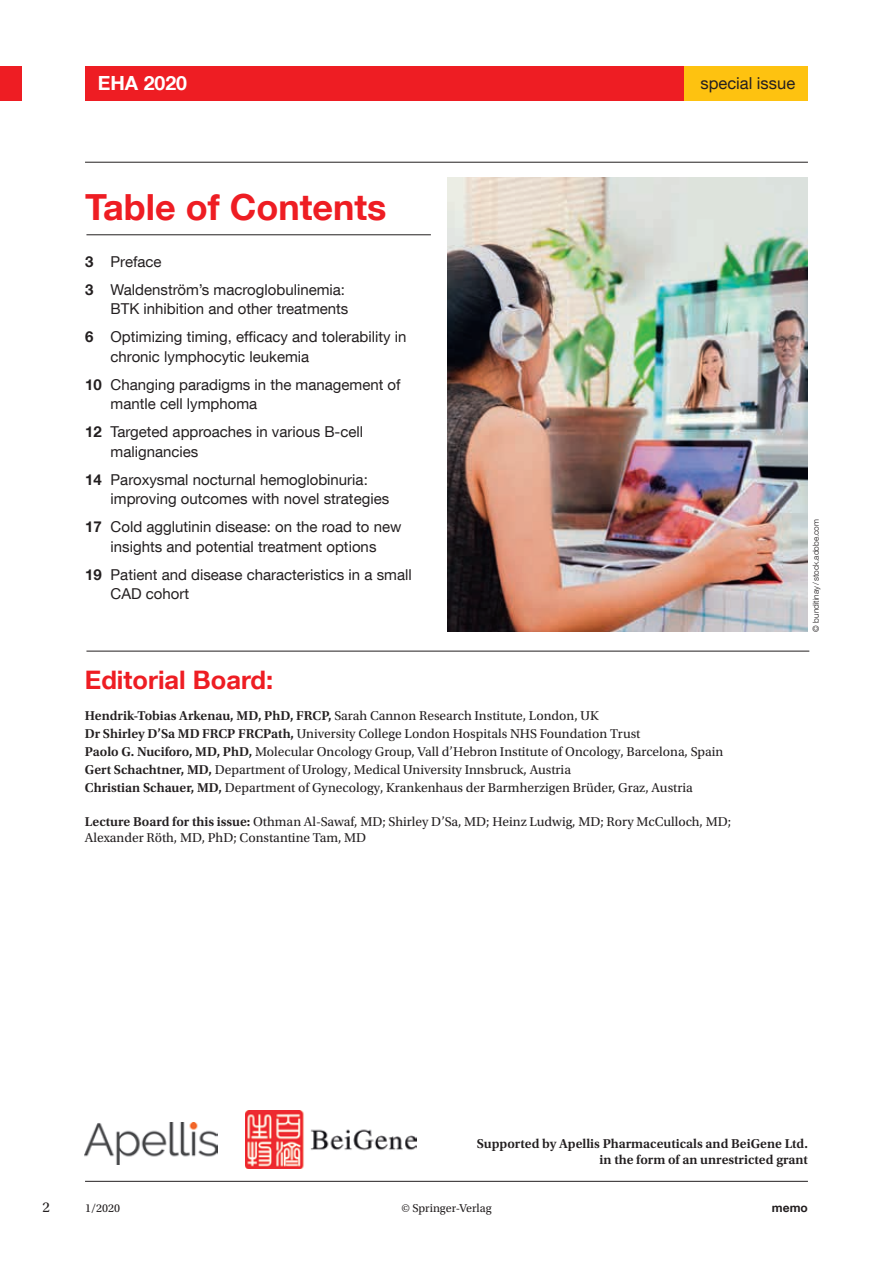
<style>
.page{position:relative;width:893px;height:1263px;background:#fff}
.page>*{position:absolute;margin:0;border:0;box-sizing:border-box;transform-origin:0 0}
.titel_inhalt{font:700 36px "Helvetica Neue LT Com";color:#ee1d23}
.HL1_headline{font:700 25.5px "Helvetica Neue LT Com";color:#ee1d23}
.KolTitl_Rubrik{font:700 19.5px "Helvetica Neue LT Com";color:#fff}
.t1{font:16.5px "Helvetica Neue LT Com";color:#231f20}
.headline{font:15px/19.5px "Helvetica Neue LT Com";color:#231f20}
.t2{font:15px "Utopia Std";color:#231f20}
.BDY_body{font:13.5px/16.2px "Utopia Std";color:#231f20}
.BDY_body-2{font:600 13.5px/16.5px "Utopia Std";color:#231f20;text-align:right}
.t3{font:12px "Utopia Std";color:#231f20}
.t4{font:700 12px "Helvetica Neue LT Com";color:#231f20}
.PCR_picturecredit{font:300 8.25px "Helvetica Neue LT Com";color:#231f20}
.s1{font-weight:700}
.s2{font-weight:600}
</style>
<div class="page">
<div style="left:0;top:66px;width:21px;height:34px;background:#ee1d23"></div>
<hr style="left:85px;top:162px;width:723px;height:1px;background:#231f20">
<hr style="left:85px;top:1181px;width:723px;height:1px;background:#231f20">
<div style="left:85px;top:66px;width:723px;height:34px;background:#ee1d23"></div>
<div style="left:685px;top:66px;width:123px;height:34px;background:#fec210"></div>
<hr style="left:86px;top:235px;width:345px;height:1px;background:#231f20">
<hr style="left:86px;top:651px;width:723px;height:1px;background:#231f20">
<img style="left:448px;top:178px;width:360px;height:453px">
<img style="left:245px;top:1111px;width:172px;height:58px">
<img style="left:85px;top:1122px;width:132px;height:42px">
<p class="KolTitl_Rubrik" style="left:98px;top:71px;width:91px">EHA 2020</p>
<p class="t1" style="left:700px;top:73px;width:96px">special issue</p>
<p class="titel_inhalt" style="left:85px;top:184px;width:303px">Table of Contents</p>
<p class="headline" style="left:85px;top:251px;width:78px"><span class="s1">3</span> Preface</p>
<p class="headline" style="left:85px;top:279px;width:265px;text-align:right"><span class="s1">3</span> Waldenström’s macroglobulinemia:<br>BTK inhibition and other treatments</p>
<p class="headline" style="left:111px;top:327px;width:297px;text-indent:-26px"><span class="s1">6</span> Optimizing timing, efficacy and tolerability in chronic lymphocytic leukemia</p>
<p class="headline" style="left:111px;top:374px;width:292px;text-indent:-26px"><span class="s1">10</span> Changing paradigms in the management of mantle cell lymphoma</p>
<p class="headline" style="left:111px;top:422px;width:254px;text-indent:-26px"><span class="s1">12</span> Targeted approaches in various B-cell malignancies</p>
<p class="headline" style="left:111px;top:469px;width:280px;text-indent:-26px"><span class="s1">14</span> Paroxysmal nocturnal hemoglobinuria: improving outcomes with novel strategies</p>
<p class="headline" style="left:85px;top:517px;width:318px;text-align:center"><span class="s1">17</span> Cold agglutinin disease: on the road to new insights and potential treatment options</p>
<p class="headline" style="left:111px;top:564px;width:303px;text-indent:-26px"><span class="s1">19</span> Patient and disease characteristics in a small<br>CAD cohort</p>
<p class="HL1_headline" style="left:85px;top:664px;width:190px">Editorial Board:</p>
<p class="BDY_body" style="left:85px;top:708px;width:515px"><span class="s2">Hendrik-Tobias Arkenau, MD, PhD, FRCP,</span> Sarah Cannon Research Institute, London, UK</p>
<p class="BDY_body" style="left:85px;top:726px;width:557px"><span class="s2">Dr Shirley D’Sa MD FRCP FRCPath,</span> University College London Hospitals NHS Foundation Trust</p>
<p class="BDY_body" style="left:85px;top:744px;width:640px"><span class="s2">Paolo G. Nuciforo, MD, PhD,</span> Molecular Oncology Group, Vall d’Hebron Institute of Oncology, Barcelona, Spain</p>
<p class="BDY_body" style="left:85px;top:762px;width:488px"><span class="s2">Gert Schachtner, MD,</span> Department of Urology, Medical University Innsbruck, Austria</p>
<p class="BDY_body" style="left:85px;top:780px;width:610px"><span class="s2">Christian Schauer, MD,</span> Department of Gynecology, Krankenhaus der Barmherzigen Brüder, Graz, Austria</p>
<p class="BDY_body" style="left:85px;top:814px;width:648px"><span class="s2">Lecture Board for this issue:</span> Othman Al-Sawaf, MD; Shirley D’Sa, MD; Heinz Ludwig, MD; Rory McCulloch, MD;<br>Alexander Röth, MD, PhD; Constantine Tam, MD</p>
<p class="PCR_picturecredit" style="left:811px;top:631px;width:114px;rotate:-90deg">© bunditinay /stock.adobe.com</p>
<p class="BDY_body-2" style="left:477px;top:1135px;width:333px">Supported by Apellis Pharmaceuticals and BeiGene Ltd. in the form of an unrestricted grant</p>
<p class="t2" style="left:43px;top:1199px;width:9px">2</p>
<p class="t3" style="left:85px;top:1201px;width:37px">1/2020</p>
<p class="t3" style="left:401px;top:1201px;width:92px">© Springer-Verlag</p>
<p class="t4" style="left:772px;top:1200px;width:37px">memo</p>
</div>
